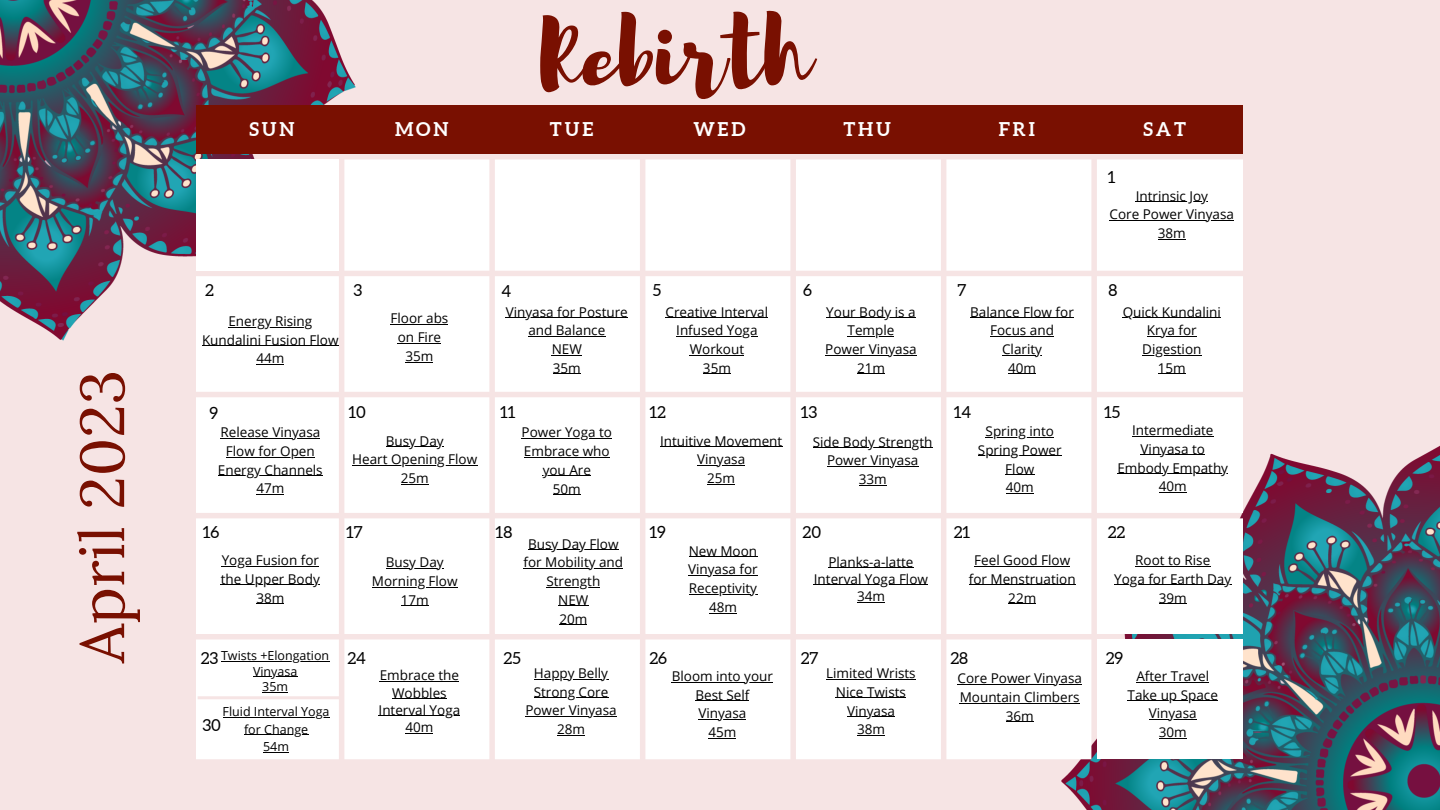
<style>
.page{position:relative;width:1440px;height:810px;background:#f6e4e4}
.page>*{position:absolute;margin:0;border:0;box-sizing:border-box;transform-origin:0 0}
.t1{font:94px "Brusher";color:#791001}
.t2{font:62.1px "Lora";color:#791001}
.t3{font:700 18.9px "Aleo";letter-spacing:.15em;color:#fff}
.t4{font:16.6px "Aleo";color:#000}
.t5{font:13.5px/18.8px "Open Sans";color:#000;text-align:center}
.t6{font:12.5px/17.2px "Open Sans";color:#000;text-align:center}
</style>
<div class="page">
<img style="left:0;top:0;width:355px;height:341px">
<img style="left:1062px;top:425px;width:378px;height:385px">
<div style="left:1097px;top:639px;width:146px;height:120px;background:#fff"></div>
<div style="left:197px;top:105px;width:1046px;height:49px;background:#791001"></div>
<div style="left:1097px;top:159px;width:146px;height:475px;background:#fff"></div>
<hr style="left:1136px;top:682px;width:73px;height:1px;background:#000">
<hr style="left:1128px;top:700px;width:90px;height:1px;background:#000">
<hr style="left:1149px;top:719px;width:48px;height:1px;background:#000">
<svg style="left:1159px;top:738px;width:28px;height:1px"></svg>
<div style="left:197px;top:159px;width:292px;height:600px;background:#fff"></div>
<svg style="left:495px;top:159px;width:295px;height:600px;background:#fbfafa"></svg>
<svg style="left:796px;top:159px;width:295px;height:600px;background:#fbfafa"></svg>
<hr style="left:198px;top:696px;width:145px;height:3px;background:#f6e4e4">
<h2 class="t2" style="left:62px;top:663px;width:295px;rotate:-90deg">April 2023</h2>
<h1 class="t1" style="left:540px;top:-9px;width:271px">Rebirth</h1>
<h3 class="t3" style="left:249px;top:119px;width:47px">SUN</h3>
<h3 class="t3" style="left:395px;top:119px;width:55px">MON</h3>
<h3 class="t3" style="left:550px;top:119px;width:45px">TUE</h3>
<h3 class="t3" style="left:693px;top:119px;width:54px">WED</h3>
<h3 class="t3" style="left:843px;top:119px;width:49px">THU</h3>
<h3 class="t3" style="left:999px;top:119px;width:38px">FRI</h3>
<h3 class="t3" style="left:1143px;top:119px;width:44px">SAT</h3>
<p class="t4" style="left:1108px;top:168px;width:9px">1</p>
<p class="t4" style="left:205px;top:281px;width:10px">2</p>
<p class="t4" style="left:353px;top:281px;width:10px">3</p>
<p class="t4" style="left:502px;top:282px;width:11px">4</p>
<p class="t4" style="left:653px;top:281px;width:10px">5</p>
<p class="t4" style="left:803px;top:281px;width:10px">6</p>
<p class="t4" style="left:957px;top:281px;width:10px">7</p>
<p class="t5" style="left:202px;top:311px;width:138px">Energy Rising<br>Kundalini Fusion Flow<br>44m</p>
<p class="t5" style="left:391px;top:309px;width:59px">Floor abs on Fire<br>35m</p>
<p class="t5" style="left:506px;top:302px;width:124px">Vinyasa for Posture and Balance<br>NEW<br>35m</p>
<p class="t5" style="left:666px;top:302px;width:104px">Creative Interval<br>Infused Yoga<br>Workout<br>35m</p>
<p class="t5" style="left:825px;top:302px;width:93px">Your Body is a<br>Temple<br>Power Vinyasa<br>21m</p>
<p class="t5" style="left:970px;top:302px;width:105px">Balance Flow for<br>Focus and<br>Clarity<br>40m</p>
<p class="t4" style="left:209px;top:404px;width:10px">9</p>
<p class="t4" style="left:349px;top:403px;width:19px">10</p>
<p class="t4" style="left:500px;top:403px;width:17px">11</p>
<p class="t4" style="left:649px;top:403px;width:18px">12</p>
<p class="t4" style="left:801px;top:403px;width:18px">13</p>
<p class="t4" style="left:954px;top:403px;width:19px">14</p>
<p class="t5" style="left:218px;top:423px;width:106px">Release Vinyasa<br>Flow for Open<br>Energy Channels<br>47m</p>
<p class="t5" style="left:978px;top:421px;width:85px">Spring into<br>Spring Power<br>Flow<br>40m</p>
<p class="t5" style="left:522px;top:423px;width:92px">Power Yoga to<br>Embrace who you Are<br>50m</p>
<p class="t5" style="left:660px;top:431px;width:124px">Intuitive Movement<br>Vinyasa<br>25m</p>
<p class="t5" style="left:352px;top:431px;width:126px">Busy Day<br>Heart Opening Flow<br>25m</p>
<p class="t5" style="left:813px;top:432px;width:121px">Side Body Strength<br>Power Vinyasa<br>33m</p>
<p class="t5" style="left:1110px;top:186px;width:126px">Intrinsic Joy<br>Core Power Vinyasa<br>38m</p>
<p class="t4" style="left:1109px;top:281px;width:10px">8</p>
<p class="t5" style="left:1123px;top:302px;width:100px">Quick Kundalini<br>Krya for<br>Digestion<br>15m</p>
<p class="t4" style="left:1104px;top:403px;width:18px">15</p>
<p class="t5" style="left:1117px;top:420px;width:112px">Intermediate<br>Vinyasa to<br>Embody Empathy<br>40m</p>
<p class="t4" style="left:203px;top:523px;width:18px">16</p>
<p class="t5" style="left:221px;top:550px;width:100px">Yoga Fusion for the Upper Body<br>38m</p>
<p class="t4" style="left:346px;top:523px;width:18px">17</p>
<p class="t5" style="left:372px;top:553px;width:87px">Busy Day<br>Morning Flow<br>17m</p>
<p class="t4" style="left:496px;top:523px;width:18px">18</p>
<p class="t4" style="left:650px;top:523px;width:18px">19</p>
<p class="t4" style="left:803px;top:523px;width:20px">20</p>
<p class="t5" style="left:524px;top:534px;width:101px">Busy Day Flow for Mobility and<br>Strength<br>NEW<br>20m</p>
<p class="t5" style="left:688px;top:541px;width:71px">New Moon<br>Vinyasa for<br>Receptivity<br>48m</p>
<p class="t5" style="left:814px;top:553px;width:116px;line-height:17.2px">Planks-a-latte<br>Interval Yoga Flow<br>34m</p>
<p class="t4" style="left:954px;top:523px;width:18px">21</p>
<p class="t4" style="left:1108px;top:523px;width:19px">22</p>
<p class="t5" style="left:969px;top:550px;width:108px">Feel Good Flow for Menstruation<br>22m</p>
<p class="t5" style="left:1114px;top:550px;width:119px">Root to Rise<br>Yoga for Earth Day<br>39m</p>
<p class="t6" style="left:221px;top:647px;width:110px;line-height:15.8px">Twists +Elongation<br>Vinyasa<br>35m</p>
<p class="t4" style="left:201px;top:649px;width:19px">23</p>
<p class="t4" style="left:348px;top:649px;width:20px">24</p>
<p class="t4" style="left:504px;top:649px;width:19px">25</p>
<p class="t4" style="left:650px;top:649px;width:19px">26</p>
<p class="t4" style="left:801px;top:649px;width:19px">27</p>
<p class="t4" style="left:950px;top:649px;width:19px">28</p>
<p class="t5" style="left:525px;top:663px;width:93px">Happy Belly<br>Strong Core<br>Power Vinyasa<br>28m</p>
<p class="t5" style="left:672px;top:666px;width:103px">Bloom into your<br>Best Self<br>Vinyasa<br>45m</p>
<p class="t5" style="left:826px;top:663px;width:91px">Limited Wrists<br>Nice Twists<br>Vinyasa<br>38m</p>
<p class="t5" style="left:958px;top:669px;width:126px">Core Power Vinyasa<br>Mountain Climbers<br>36m</p>
<p class="t5" style="left:379px;top:666px;width:83px;line-height:17.2px">Embrace the<br>Wobbles<br>Interval Yoga<br>40m</p>
<p class="t6" style="left:223px;top:703px;width:108px">Fluid Interval Yoga for Change<br>54m</p>
<p class="t4" style="left:203px;top:716px;width:20px">30</p>
<p class="t4" style="left:1106px;top:649px;width:19px">29</p>
<p class="t5" style="left:1128px;top:666px;width:92px">After Travel<br>Take up Space<br>Vinyasa<br>30m</p>
</div>
